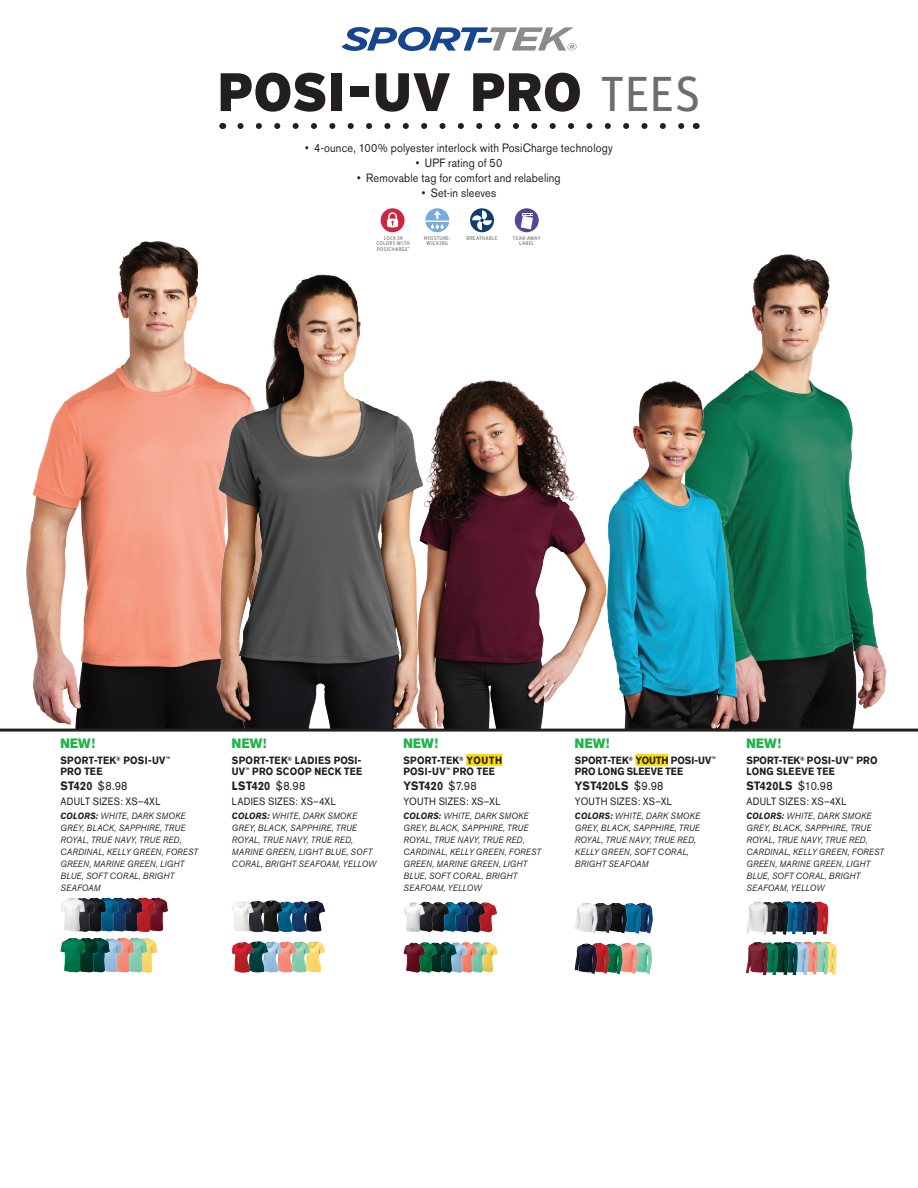
<style>
.page{position:relative;width:918px;height:1188px;background:#fff}
.page>*{position:absolute;margin:0;border:0;box-sizing:border-box;transform-origin:0 0}
.t1{font:900 54px "Interstate";letter-spacing:-.015em;color:#231f20}
.t2{font:13.5px "Akzidenz Grotesk BE Super";letter-spacing:.025em;color:#23b24b;scale:.9 1}
.t3{font:12px "Akzidenz Grotesk BE";letter-spacing:.015em;color:#231f20;scale:.9 1}
.t4{font:700 12px "Akzidenz Grotesk BE";letter-spacing:.02em;color:#231f20;scale:.9 1}
.t5{font:700 10.5px/11.2px "Akzidenz Grotesk BE";letter-spacing:.025em;color:#231f20;scale:.9 1}
.t6{font:10.5px "Akzidenz Grotesk BE";letter-spacing:.025em;color:#231f20;scale:.9 1}
.t7{font:700 10.5px/11.2px "Akzidenz Grotesk BE";letter-spacing:.005em;color:#231f20;scale:.9 1}
.t8{font:italic 9px/12px "Akzidenz Grotesk BE";letter-spacing:.025em;color:#231f20;scale:.9 1}
.t9{font:5.4px/5.4px "Unit";letter-spacing:.025em;color:#6c6d70;text-align:center}
.s1{font-family:"Unit";font-weight:400;font-size:49.5px;color:#6c6d70}
.s2{font-weight:400}
.s3{font-weight:700}
</style>
<div class="page">
<img style="left:752px;top:254px;width:166px;height:475px">
<img style="left:0;top:241px;width:198px;height:488px">
<img style="left:158px;top:271px;width:225px;height:458px">
<svg style="left:341px;top:27px;width:236px;height:24px"></svg>
<div style="left:466px;top:754px;width:36px;height:12px;background:#ffdc01"></div>
<div style="left:635px;top:754px;width:33px;height:12px;background:#ffdc01"></div>
<img style="left:490px;top:943px;width:8px;height:30px">
<img style="left:481px;top:942px;width:9px;height:31px">
<img style="left:469px;top:942px;width:12px;height:31px">
<img style="left:459px;top:942px;width:10px;height:31px">
<img style="left:447px;top:942px;width:12px;height:31px">
<img style="left:439px;top:942px;width:8px;height:31px">
<img style="left:426px;top:942px;width:13px;height:31px">
<img style="left:403px;top:942px;width:23px;height:31px">
<img style="left:316px;top:941px;width:9px;height:32px">
<img style="left:302px;top:941px;width:14px;height:32px">
<img style="left:287px;top:941px;width:15px;height:32px">
<img style="left:273px;top:941px;width:14px;height:32px">
<img style="left:259px;top:941px;width:14px;height:32px">
<img style="left:231px;top:941px;width:28px;height:32px">
<img style="left:315px;top:900px;width:11px;height:32px">
<img style="left:301px;top:901px;width:14px;height:31px">
<img style="left:285px;top:901px;width:16px;height:32px">
<img style="left:271px;top:900px;width:17px;height:32px">
<img style="left:257px;top:900px;width:14px;height:33px">
<img style="left:232px;top:901px;width:25px;height:32px">
<img style="left:639px;top:943px;width:13px;height:31px">
<img style="left:625px;top:943px;width:14px;height:31px">
<img style="left:611px;top:943px;width:14px;height:32px">
<img style="left:598px;top:943px;width:13px;height:31px">
<img style="left:574px;top:943px;width:24px;height:31px">
<img style="left:614px;top:902px;width:39px;height:32px">
<img style="left:620px;top:902px;width:21px;height:32px">
<img style="left:599px;top:903px;width:15px;height:30px">
<img style="left:575px;top:903px;width:24px;height:30px">
<img style="left:147px;top:938px;width:11px;height:35px">
<img style="left:86px;top:937px;width:61px;height:36px">
<img style="left:60px;top:937px;width:26px;height:36px">
<img style="left:156px;top:897px;width:13px;height:35px">
<img style="left:139px;top:897px;width:17px;height:36px">
<img style="left:131px;top:898px;width:12px;height:35px">
<img style="left:119px;top:897px;width:12px;height:35px">
<img style="left:98px;top:897px;width:21px;height:35px">
<img style="left:86px;top:897px;width:12px;height:35px">
<img style="left:61px;top:898px;width:25px;height:34px">
<svg style="left:240px;top:123px;width:445px;height:6px"></svg>
<svg style="left:470px;top:208px;width:24px;height:24px"></svg>
<svg style="left:472px;top:210px;width:20px;height:20px"></svg>
<div style="left:381px;top:208px;width:24px;height:24px;background:#ce263f;border-radius:50%"></div>
<svg style="left:387px;top:212px;width:11px;height:16px"></svg>
<svg style="left:425px;top:208px;width:24px;height:24px"></svg>
<svg style="left:425px;top:211px;width:24px;height:18px"></svg>
<div style="left:515px;top:208px;width:24px;height:24px;background:#554793;border-radius:50%"></div>
<svg style="left:521px;top:213px;width:12px;height:16px"></svg>
<img style="left:830px;top:942px;width:7px;height:33px">
<img style="left:819px;top:942px;width:11px;height:33px">
<img style="left:809px;top:941px;width:10px;height:34px">
<img style="left:800px;top:941px;width:9px;height:34px">
<img style="left:780px;top:942px;width:20px;height:34px">
<img style="left:769px;top:942px;width:11px;height:34px">
<img style="left:745px;top:942px;width:24px;height:34px">
<img style="left:820px;top:901px;width:9px;height:33px">
<img style="left:812px;top:901px;width:8px;height:34px">
<img style="left:801px;top:901px;width:11px;height:34px">
<img style="left:788px;top:901px;width:13px;height:34px">
<img style="left:783px;top:901px;width:5px;height:34px">
<img style="left:771px;top:902px;width:12px;height:33px">
<img style="left:746px;top:901px;width:25px;height:34px">
<img style="left:383px;top:380px;width:161px;height:349px">
<img style="left:544px;top:369px;width:256px;height:360px">
<img style="left:487px;top:902px;width:11px;height:31px">
<img style="left:475px;top:901px;width:12px;height:32px">
<img style="left:463px;top:901px;width:12px;height:31px">
<img style="left:451px;top:902px;width:12px;height:30px">
<img style="left:438px;top:902px;width:13px;height:30px">
<img style="left:427px;top:901px;width:11px;height:31px">
<img style="left:403px;top:901px;width:24px;height:31px">
<hr style="left:0;top:729px;width:918px;height:3px;background:#231f20">
<h1 class="t1" style="left:217px;top:61px;width:486px">POSI-UV PRO <span class="s1">TEES</span></h1>
<h3 class="t3" style="left:305px;top:140px;width:343px">• 4-ounce, 100% polyester interlock with PosiCharge technology</h3>
<h3 class="t3" style="left:416px;top:155px;width:98px">• UPF rating of 50</h3>
<h3 class="t3" style="left:357px;top:170px;width:227px">• Removable tag for comfort and relabeling</h3>
<h3 class="t3" style="left:422px;top:185px;width:84px">• Set-in sleeves</h3>
<p class="t9" style="left:384px;top:235px;width:21px">LOCK IN</p>
<p class="t9" style="left:467px;top:235px;width:33px">BREATHABLE</p>
<p class="t9" style="left:377px;top:241px;width:35px;text-align:left">COLORS WITH<br>POSICHARGE<sup>®</sup></p>
<p class="t9" style="left:424px;top:235px;width:29px">MOISTURE-<br>WICKING</p>
<p class="t9" style="left:513px;top:235px;width:29px">TEAR-AWAY<br>LABEL</p>
<h2 class="t2" style="left:60px;top:735px;width:40px">NEW!</h2>
<p class="t5" style="left:60px;top:755px;width:123px">SPORT-TEK<sup>®</sup> POSI-UV<sup>™<br></sup>PRO TEE</p>
<h3 class="t4" style="left:60px;top:779px;width:76px">ST420 <span class="s2">$8.98</span></h3>
<p class="t6" style="left:60px;top:796px;width:112px">ADULT SIZES: XS–4XL</p>
<h2 class="t2" style="left:232px;top:735px;width:40px">NEW!</h2>
<p class="t5" style="left:232px;top:755px;width:146px">SPORT-TEK<sup>®</sup> LADIES POSI-<br>UV<sup>™</sup> PRO SCOOP NECK TEE</p>
<h3 class="t4" style="left:232px;top:779px;width:83px">LST420 <span class="s2">$8.98</span></h3>
<p class="t6" style="left:232px;top:795px;width:117px">LADIES SIZES: XS–4XL</p>
<h2 class="t2" style="left:403px;top:735px;width:40px">NEW!</h2>
<p class="t5" style="left:403px;top:755px;width:111px">SPORT-TEK<sup>®</sup> YOUTH<br>POSI-UV<sup>™</sup> PRO TEE</p>
<h3 class="t4" style="left:403px;top:779px;width:83px">YST420 <span class="s2">$7.98</span></h3>
<p class="t6" style="left:403px;top:795px;width:109px">YOUTH SIZES: XS–XL</p>
<h2 class="t2" style="left:575px;top:735px;width:40px">NEW!</h2>
<p class="t7" style="left:575px;top:755px;width:158px">SPORT-TEK<sup>®</sup> YOUTH POSI-UV<sup>™<br></sup>PRO LONG SLEEVE TEE</p>
<h3 class="t4" style="left:575px;top:779px;width:100px">YST420LS <span class="s2">$9.98</span></h3>
<p class="t6" style="left:575px;top:795px;width:109px">YOUTH SIZES: XS–XL</p>
<h2 class="t2" style="left:746px;top:735px;width:40px">NEW!</h2>
<p class="t5" style="left:746px;top:755px;width:147px">SPORT-TEK<sup>®</sup> POSI-UV<sup>™</sup> PRO<br>LONG SLEEVE TEE</p>
<h3 class="t4" style="left:746px;top:779px;width:97px">ST420LS <span class="s2">$10.98</span></h3>
<p class="t6" style="left:746px;top:795px;width:112px">ADULT SIZES: XS–4XL</p>
<p class="t8" style="left:60px;top:809px;width:154px"><span class="s3">COLORS:</span> WHITE, DARK SMOKE<br>GREY, BLACK, SAPPHIRE, TRUE<br>ROYAL, TRUE NAVY, TRUE RED,<br>CARDINAL, KELLY GREEN, FOREST<br>GREEN, MARINE GREEN, LIGHT<br>BLUE, SOFT CORAL, BRIGHT<br>SEAFOAM</p>
<p class="t8" style="left:232px;top:809px;width:162px"><span class="s3">COLORS:</span> WHITE, DARK SMOKE<br>GREY, BLACK, SAPPHIRE, TRUE<br>ROYAL, TRUE NAVY, TRUE RED,<br>MARINE GREEN, LIGHT BLUE, SOFT<br>CORAL, BRIGHT SEAFOAM, YELLOW</p>
<p class="t8" style="left:403px;top:809px;width:154px"><span class="s3">COLORS:</span> WHITE, DARK SMOKE<br>GREY, BLACK, SAPPHIRE, TRUE<br>ROYAL, TRUE NAVY, TRUE RED,<br>CARDINAL, KELLY GREEN, FOREST<br>GREEN, MARINE GREEN, LIGHT<br>BLUE, SOFT CORAL, BRIGHT<br>SEAFOAM, YELLOW</p>
<p class="t8" style="left:575px;top:809px;width:141px"><span class="s3">COLORS:</span> WHITE, DARK SMOKE<br>GREY, BLACK, SAPPHIRE, TRUE<br>ROYAL, TRUE NAVY, TRUE RED,<br>KELLY GREEN, SOFT CORAL,<br>BRIGHT SEAFOAM</p>
<p class="t8" style="left:746px;top:809px;width:154px"><span class="s3">COLORS:</span> WHITE, DARK SMOKE<br>GREY, BLACK, SAPPHIRE, TRUE<br>ROYAL, TRUE NAVY, TRUE RED,<br>CARDINAL, KELLY GREEN, FOREST<br>GREEN, MARINE GREEN, LIGHT<br>BLUE, SOFT CORAL, BRIGHT<br>SEAFOAM, YELLOW</p>
</div>
